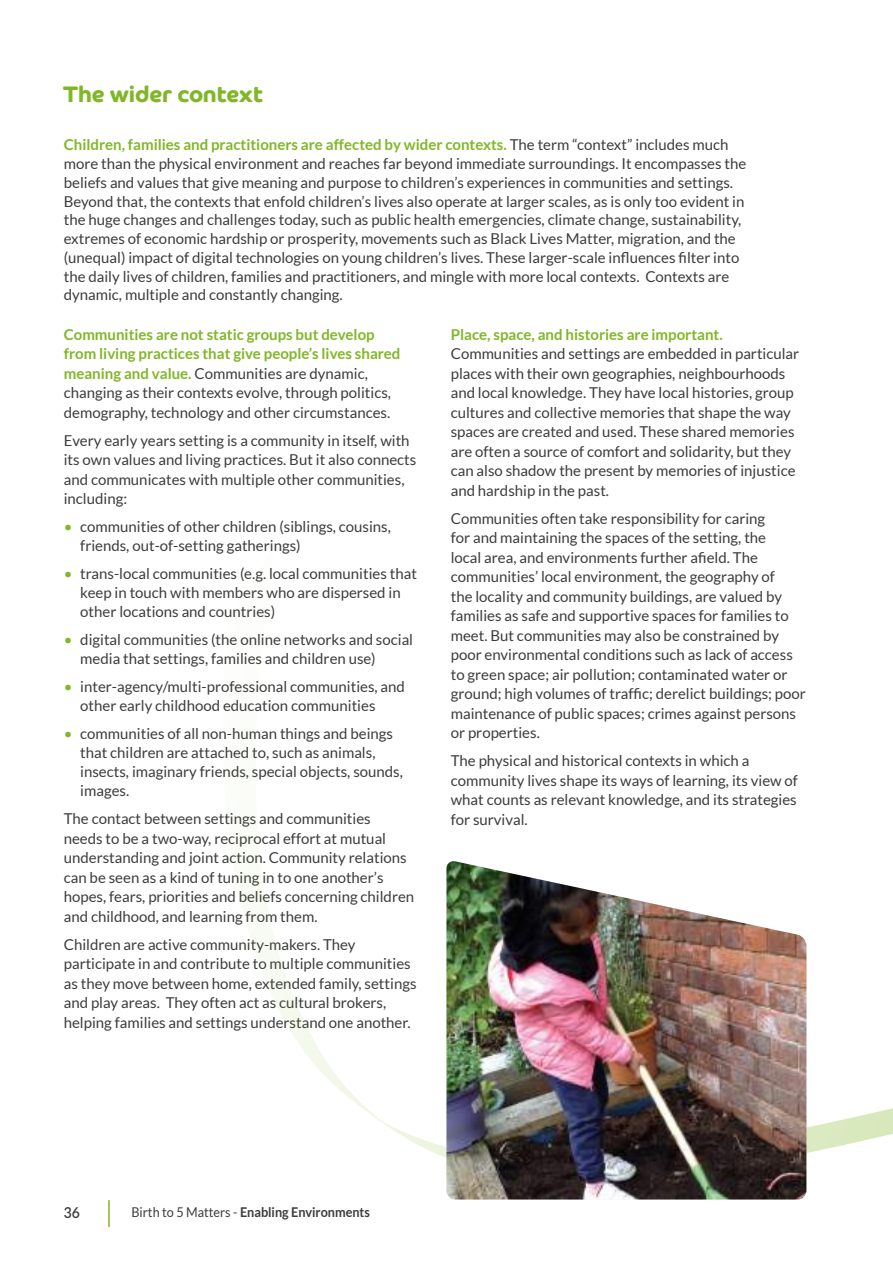
<style>
.page{position:relative;width:893px;height:1263px;background:#fff}
.page>*{position:absolute;margin:0;border:0;box-sizing:border-box;transform-origin:0 0}
.t1{font:700 22.5px "Co Headline";color:#80b727}
.t2{font:15px/19.5px "Lato";color:#3c3c3b}
.t3{font:700 15px "Lato";color:#80b727}
.t4{font:600 15px "Lato";color:#3c3c3b;scale:.94 1}
.t5{font:700 13.5px "Lato";color:#3c3c3b;scale:.94 1}
.s1{font-weight:700;color:#80b727}
.s2{color:#80b727}
.s3{font-weight:400}
</style>
<div class="page">
<hr style="left:108px;top:1200px;width:2px;height:27px;background:#80b727">
<svg style="left:392px;top:1032px;width:501px;height:168px"></svg>
<svg style="left:245px;top:865px;width:147px;height:264px"></svg>
<img style="left:446px;top:861px;width:360px;height:338px">
<h1 class="t1" style="left:63px;top:81px;width:202px">The wider context</h1>
<p class="t2" style="left:64px;top:135px;width:684px;line-height:18.8px"><span class="s1">Children, families and practitioners are affected by wider contexts.</span> The term “context” includes much more than the physical environment and reaches far beyond immediate surroundings. It encompasses the beliefs and values that give meaning and purpose to children’s experiences in communities and settings.<br>Beyond that, the contexts that enfold children’s lives also operate at larger scales, as is only too evident in the huge changes and challenges today, such as public health emergencies, climate change, sustainability, extremes of economic hardship or prosperity, movements such as Black Lives Matter, migration, and the (unequal) impact of digital technologies on young children’s lives. These larger-scale influences filter into the daily lives of children, families and practitioners, and mingle with more local contexts. Contexts are dynamic, multiple and constantly changing.</p>
<p class="t2" style="left:64px;top:324px;width:338px"><span class="s1">Communities are not static groups but develop from living practices that give people’s lives shared meaning and value.</span> Communities are dynamic, changing as their contexts evolve, through politics, demography, technology and other circumstances.</p>
<p class="t2" style="left:64px;top:430px;width:354px">Every early years setting is a community in itself, with its own values and living practices. But it also connects and communicates with multiple other communities, including:</p>
<p class="t2" style="left:80px;top:517px;width:312px;text-indent:-16px"><span class="s2">•</span> communities of other children (siblings, cousins, friends, out-of-setting gatherings)</p>
<p class="t2" style="left:80px;top:563px;width:338px;text-indent:-16px"><span class="s2">•</span> trans-local communities (e.g. local communities that keep in touch with members who are dispersed in other locations and countries)</p>
<p class="t2" style="left:80px;top:630px;width:334px;text-indent:-16px"><span class="s2">•</span> digital communities (the online networks and social media that settings, families and children use)</p>
<p class="t2" style="left:80px;top:676px;width:326px;text-indent:-16px"><span class="s2">•</span> inter-agency/multi-professional communities, and other early childhood education communities</p>
<p class="t2" style="left:80px;top:723px;width:324px;text-indent:-16px"><span class="s2">•</span> communities of all non-human things and beings that children are attached to, such as animals, insects, imaginary friends, special objects, sounds, images.</p>
<p class="t2" style="left:64px;top:809px;width:352px">The contact between settings and communities<br>needs to be a two-way, reciprocal effort at mutual understanding and joint action. Community relations can be seen as a kind of tuning in to one another’s hopes, fears, priorities and beliefs concerning children and childhood, and learning from them.</p>
<p class="t2" style="left:64px;top:934px;width:354px">Children are active community-makers. They participate in and contribute to multiple communities as they move between home, extended family, settings and play areas. They often act as cultural brokers, helping families and settings understand one another.</p>
<p class="t3" style="left:451px;top:325px;width:273px">Place, space, and histories are important.</p>
<p class="t2" style="left:451px;top:344px;width:350px">Communities and settings are embedded in particular places with their own geographies, neighbourhoods and local knowledge. They have local histories, group cultures and collective memories that shape the way spaces are created and used. These shared memories are often a source of comfort and solidarity, but they can also shadow the present by memories of injustice and hardship in the past.</p>
<p class="t2" style="left:451px;top:508px;width:357px">Communities often take responsibility for caring<br>for and maintaining the spaces of the setting, the<br>local area, and environments further afield. The communities’ local environment, the geography of<br>the locality and community buildings, are valued by families as safe and supportive spaces for families to meet. But communities may also be constrained by poor environmental conditions such as lack of access to green space; air pollution; contaminated water or ground; high volumes of traffic; derelict buildings; poor maintenance of public spaces; crimes against persons or properties.</p>
<p class="t2" style="left:451px;top:751px;width:349px">The physical and historical contexts in which a community lives shape its ways of learning, its view of what counts as relevant knowledge, and its strategies for survival.</p>
<p class="t4" style="left:64px;top:1201px;width:19px">36</p>
<p class="t5" style="left:131px;top:1204px;width:255px"><span class="s3">Birth to 5 Matters -</span> Enabling Environments</p>
</div>
